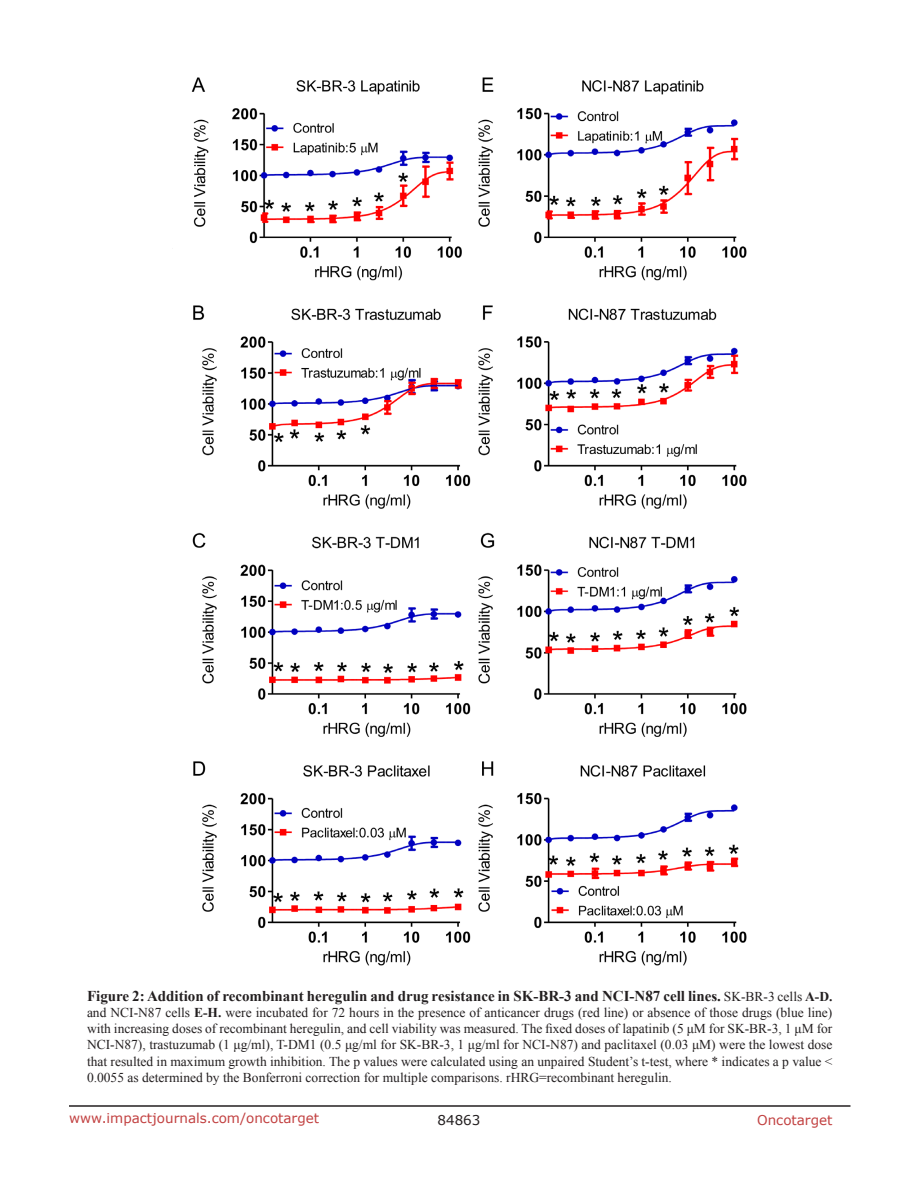
<style>
.page{position:relative;width:918px;height:1188px;background:#fff}
.page>*{position:absolute;margin:0;border:0;box-sizing:border-box;transform-origin:0 0}
.figuretext{font:700 15px "Times New Roman";color:#231f20}
.figuretext-2{font:13.5px/16.2px "Times New Roman";color:#231f20;text-align:justify}
.t1{font:13.5px "Verdana";color:#c24141}
.t2{font:13.5px "Verdana";color:#231f20}
.s1{font-weight:400;font-size:13.5px}
.s2{font-size:13.5px}
.s3{font-weight:700}
</style>
<div class="page">
<hr style="left:69px;top:1105px;width:781px;height:2px;background:#231f20">
<img style="left:191px;top:77px;width:556px;height:889px">
<p class="figuretext" style="left:87px;top:985px;width:747px">Figure 2: Addition of recombinant heregulin and drug resistance in SK-BR-3 and NCI-N87 cell lines. <span class="s1">SK-BR-3 cells</span> <span class="s2">A-D.</span></p>
<p class="figuretext-2" style="left:87px;top:1004px;width:747px">and NCI-N87 cells <span class="s3">E-H.</span> were incubated for 72 hours in the presence of anticancer drugs (red line) or absence of those drugs (blue line) with increasing doses of recombinant heregulin, and cell viability was measured. The fixed doses of lapatinib (5 μM for SK-BR-3, 1 μM for NCI-N87), trastuzumab (1 μg/ml), T-DM1 (0.5 μg/ml for SK-BR-3, 1 μg/ml for NCI-N87) and paclitaxel (0.03 μM) were the lowest dose that resulted in maximum growth inhibition. The p values were calculated using an unpaired Student’s t-test, where * indicates a p value &lt; 0.0055 as determined by the Bonferroni correction for multiple comparisons. rHRG=recombinant heregulin.</p>
<p class="t1" style="left:69px;top:1109px;width:252px">www.impactjournals.com/oncotarget</p>
<p class="t2" style="left:438px;top:1111px;width:44px">84863</p>
<p class="t1" style="left:757px;top:1111px;width:77px">Oncotarget</p>
</div>
